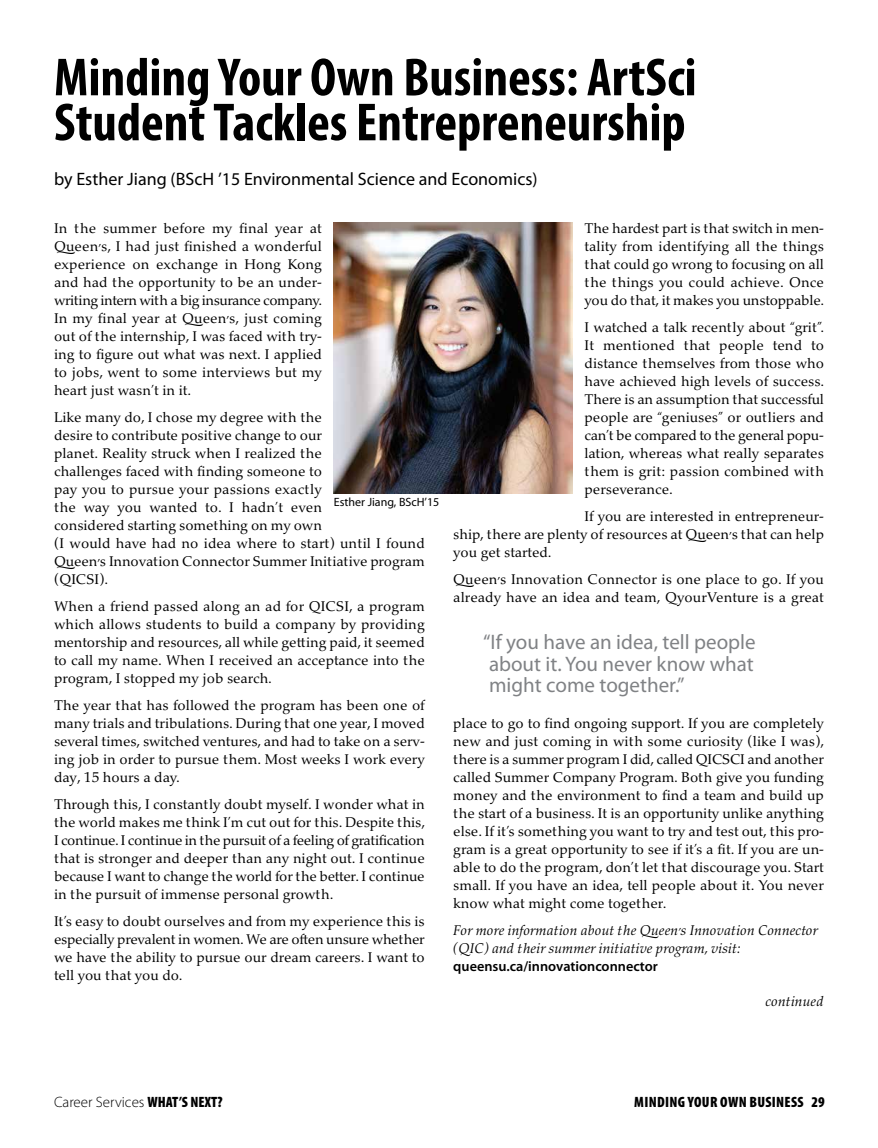
<style>
.page{position:relative;width:878px;height:1148px;background:#fff}
.page>*{position:absolute;margin:0;border:0;box-sizing:border-box;transform-origin:0 0}
.t1{font:700 condensed 54px/45px "Myriad Pro";color:#000}
.t2{font:21px/21px "Myriad Pro";color:#808285;text-align:justify}
.t3{font:18px "Myriad Pro";color:#000}
.t4{font:300 15px "Myriad Pro";color:#000}
.t5{font:900 condensed 15px "Myriad Pro";letter-spacing:.02em;color:#000}
.t6{font:14.25px/18px "Palatino Nova";color:#000;text-align:justify}
.t7{font:italic 14.25px/18px "Palatino Nova";color:#000}
.t8{font:12px "Myriad Pro";color:#000}
.s1{font-family:"Queens Nova"}
.s2{font-family:"Myriad Pro";font-weight:600;font-style:normal}
.s3{font-weight:900;font-stretch:condensed}
</style>
<div class="page">
<img style="left:334px;top:222px;width:238px;height:271px">
<h1 class="t1" style="left:54px;top:59px;width:644px">Minding Your Own Business: ArtSci<br>Student Tackles Entrepreneurship</h1>
<h2 class="t3" style="left:54px;top:172px;width:485px">by Esther Jiang (BScH ’15 Environmental Science and Economics)</h2>
<p class="t6" style="left:54px;top:219px;width:270px">In the summer before my final year at <span class="s1">Queen’s</span>, I had just finished a wonderful experience on exchange in Hong Kong and had the opportunity to be an under&shy;writing intern with a big insurance company.<br>In my final year at <span class="s1">Queen’s</span>, just coming out of the internship, I was faced with try&shy;ing to figure out what was next. I applied to jobs, went to some interviews but my heart just wasn’t in it.</p>
<p class="t6" style="left:54px;top:408px;width:372px;text-align:left">Like many do, I chose my degree with the<br>desire to contribute positive change to our<br>planet. Reality struck when I realized the<br>challenges faced with finding someone to<br>pay you to pursue your passions exactly<br>the way you wanted to. I hadn’t even<br>considered starting something on my own<br>(I would have had no idea where to start) until I found <span class="s1">Queen’s</span> Innovation Connector Summer Initiative program (QICSI).</p>
<p class="t6" style="left:54px;top:597px;width:372px">When a friend passed along an ad for QICSI, a program which allows students to build a company by providing mentorship and resources, all while getting paid, it seemed to call my name. When I received an acceptance into the program, I stopped my job search.</p>
<p class="t6" style="left:54px;top:696px;width:372px">The year that has followed the program has been one of many trials and tribulations. During that one year, I moved several times, switched ventures, and had to take on a serv&shy;ing job in order to pursue them. Most weeks I work every day, 15 hours a day.</p>
<p class="t6" style="left:54px;top:795px;width:372px">Through this, I constantly doubt myself. I wonder what in the world makes me think I’m cut out for this. Despite this, I continue. I continue in the pursuit of a feeling of gratification that is stronger and deeper than any night out. I continue because I want to change the world for the better. I continue in the pursuit of immense personal growth.</p>
<p class="t6" style="left:54px;top:912px;width:372px">It’s easy to doubt ourselves and from my experience this is especially prevalent in women. We are often unsure whether we have the ability to pursue our dream careers. I want to tell you that you do.</p>
<p class="t6" style="left:584px;top:219px;width:241px">The hardest part is that switch in men&shy;tality from identifying all the things that could go wrong to focusing on all the things you could achieve. Once you do that, it makes you unstoppable.</p>
<p class="t6" style="left:584px;top:318px;width:241px">I watched a talk recently about “grit”.<br>It mentioned that people tend to distance themselves from those who have achieved high levels of success.<br>There is an assumption that successful people are “geniuses” or outliers and can’t be compared to the general popu&shy;lation, whereas what really separates them is grit: passion combined with perseverance.</p>
<p class="t6" style="left:453px;top:507px;width:372px;text-indent:131px">If you are interested in entrepreneur&shy;ship, there are plenty of resources at <span class="s1">Queen’s</span> that can help you get started.</p>
<p class="t6" style="left:453px;top:570px;width:372px"><span class="s1">Queen’s</span> Innovation Connector is one place to go. If you already have an idea and team, QyourVenture is a great</p>
<p class="t8" style="left:334px;top:497px;width:107px">Esther Jiang, BScH’15</p>
<p class="t2" style="left:483px;top:633px;width:274px">“If you have an idea, tell people about it. You never know what might come together.”</p>
<p class="t6" style="left:453px;top:714px;width:372px">place to go to find ongoing support. If you are completely new and just coming in with some curiosity (like I was), there is a summer program I did, called QICSCI and another called Summer Company Program. Both give you funding money and the environment to find a team and build up the start of a business. It is an opportunity unlike anything else. If it’s something you want to try and test out, this pro&shy;gram is a great opportunity to see if it’s a fit. If you are un&shy;able to do the program, don’t let that discourage you. Start small. If you have an idea, tell people about it. You never know what might come together.</p>
<p class="t7" style="left:453px;top:921px;width:366px">For more information about the <span class="s1">Queen’s</span> Innovation Connector (QIC) and their summer initiative program, visit: <span class="s2">queensu.ca/innovationconnector</span></p>
<p class="t7" style="left:765px;top:992px;width:60px">continued</p>
<p class="t4" style="left:54px;top:1096px;width:170px">Career Services <span class="s3">WHAT’S NEXT?</span></p>
<p class="t5" style="left:634px;top:1096px;width:192px">MINDING YOUR OWN BUSINESS 29</p>
</div>
